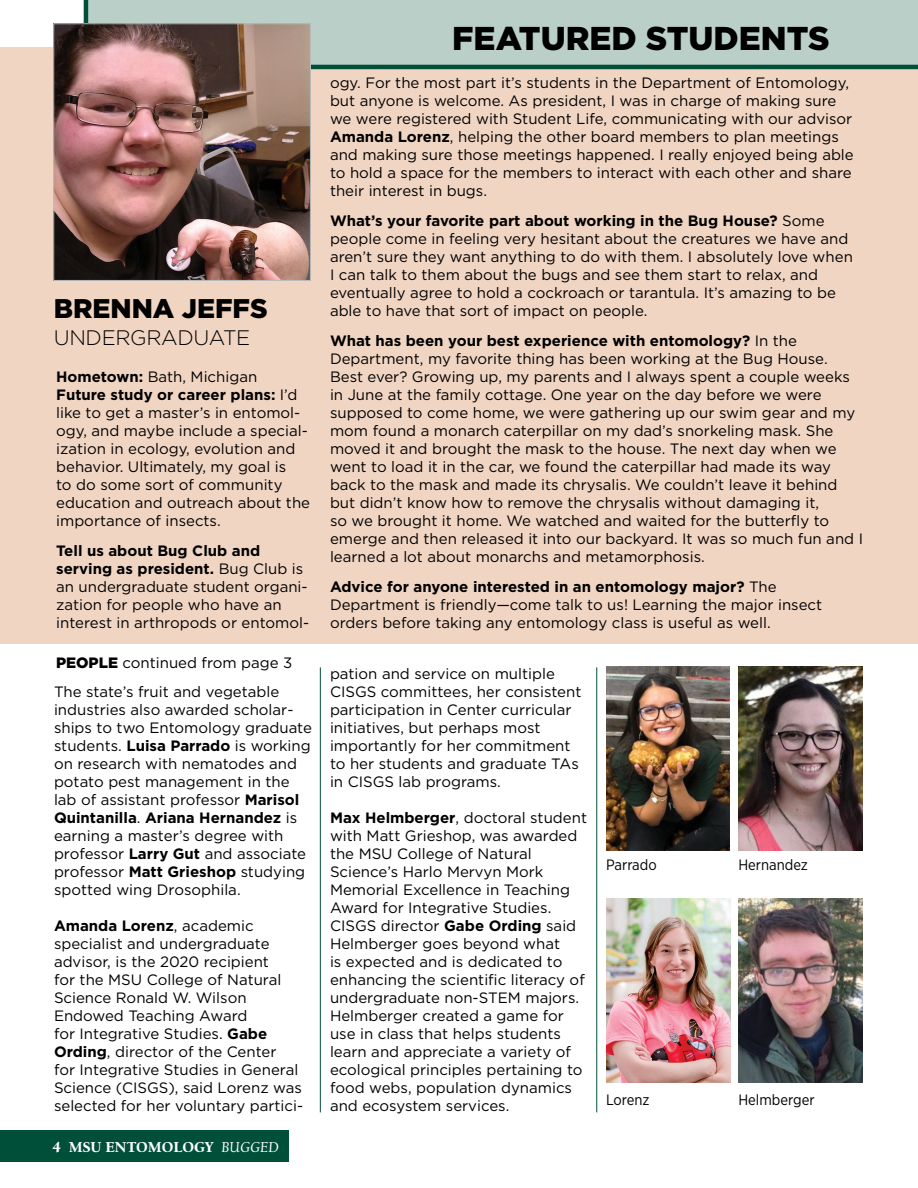
<style>
.page{position:relative;width:918px;height:1188px;background:#fff}
.page>*{position:absolute;margin:0;border:0;box-sizing:border-box;transform-origin:0 0}
.Ento_text{font:900 33px "Gotham";color:#000}
.t1{font:900 27px "Gotham";color:#000}
.Ento_text-2{font:300 21px "Gotham";letter-spacing:-.015em;color:#000}
.Ento_text-3{font:15px/18px "Gotham";color:#000}
.t2{font:15px "Gotham Narrow";color:#000}
.t3{font:900 15px "Californian FB Text";color:#fff}
.s1{font-weight:700}
.s2{font-weight:900}
.s3{font-weight:400;font-style:italic}
</style>
<div class="page">
<div style="left:0;top:1130px;width:289px;height:32px;background:#004f39"></div>
<div style="left:0;top:48px;width:918px;height:596px;background:#f1d5c3"></div>
<div style="left:84px;top:0;width:834px;height:69px;background:#b9cfc7"></div>
<img style="left:606px;top:667px;width:124px;height:183px">
<img style="left:738px;top:667px;width:124px;height:184px">
<img style="left:606px;top:899px;width:124px;height:183px">
<img style="left:739px;top:899px;width:123px;height:184px">
<img style="left:55px;top:25px;width:254px;height:254px">
<div style="left:53px;top:23px;width:258px;height:258px;border:1px solid #bcbec0"></div>
<hr style="left:320px;top:667px;width:1px;height:445px;background:#004f39">
<hr style="left:596px;top:667px;width:1px;height:445px;background:#004f39">
<p class="t1" style="left:54px;top:289px;width:216px">BRENNA JEFFS</p>
<p class="Ento_text-2" style="left:54px;top:324px;width:198px">UNDERGRADUATE</p>
<p class="Ento_text-3" style="left:56px;top:367px;width:203px"><span class="s1">Hometown:</span> Bath, Michigan</p>
<p class="Ento_text-3" style="left:56px;top:385px;width:255px"><span class="s1">Future study or career plans:</span> I’d like to get a master’s in entomol&shy;ogy, and maybe include a special&shy;ization in ecology, evolution and behavior. Ultimately, my goal is<br>to do some sort of community education and outreach about the importance of insects.</p>
<p class="Ento_text-3" style="left:56px;top:541px;width:255px"><span class="s1">Tell us about Bug Club and serving as president.</span> Bug Club is an undergraduate student organi&shy;zation for people who have an interest in arthropods or entomol-</p>
<p class="Ento_text-3" style="left:56px;top:654px;width:238px"><span class="s2">PEOPLE</span> continued from page 3</p>
<p class="Ento_text-3" style="left:54px;top:682px;width:259px">The state’s fruit and vegetable industries also awarded scholar&shy;ships to two Entomology graduate students. <span class="s1">Luisa Parrado</span> is working on research with nematodes and potato pest management in the lab of assistant professor <span class="s1">Marisol<br>Quintanilla</span>. <span class="s1">Ariana Hernandez</span> is earning a master’s degree with professor <span class="s1">Larry Gut</span> and associate professor <span class="s1">Matt Grieshop</span> studying spotted wing Drosophila.</p>
<p class="Ento_text-3" style="left:54px;top:916px;width:251px"><span class="s1">Amanda Lorenz</span>, academic specialist and undergraduate advisor, is the 2020 recipient<br>for the MSU College of Natural<br>Science Ronald W. Wilson<br>Endowed Teaching Award<br>for Integrative Studies. <span class="s1">Gabe<br>Ording</span>, director of the Center<br>for Integrative Studies in General<br>Science (CISGS), said Lorenz was selected for her voluntary partici-</p>
<p class="t3" style="left:53px;top:1138px;width:227px">4 MSU ENTOMOLOGY <span class="s3">BUGGED</span></p>
<p class="Ento_text" style="left:452px;top:16px;width:379px">FEATURED STUDENTS</p>
<p class="Ento_text-3" style="left:330px;top:73px;width:525px">ogy. For the most part it’s students in the Department of Entomology, but anyone is welcome. As president, I was in charge of making sure we were registered with Student Life, communicating with our advisor <span class="s1">Amanda Lorenz</span>, helping the other board members to plan meetings and making sure those meetings happened. I really enjoyed being able to hold a space for the members to interact with each other and share their interest in bugs.</p>
<p class="Ento_text-3" style="left:330px;top:211px;width:524px"><span class="s1">What’s your favorite part about working in the Bug House?</span> Some people come in feeling very hesitant about the creatures we have and aren’t sure they want anything to do with them. I absolutely love when I can talk to them about the bugs and see them start to relax, and eventually agree to hold a cockroach or tarantula. It’s amazing to be able to have that sort of impact on people.</p>
<p class="Ento_text-3" style="left:330px;top:331px;width:535px"><span class="s1">What has been your best experience with entomology?</span> In the Department, my favorite thing has been working at the Bug House.<br>Best ever? Growing up, my parents and I always spent a couple weeks in June at the family cottage. One year on the day before we were supposed to come home, we were gathering up our swim gear and my mom found a monarch caterpillar on my dad’s snorkeling mask. She moved it and brought the mask to the house. The next day when we went to load it in the car, we found the caterpillar had made its way back to the mask and made its chrysalis. We couldn’t leave it behind but didn’t know how to remove the chrysalis without damaging it,<br>so we brought it home. We watched and waited for the butterfly to emerge and then released it into our backyard. It was so much fun and I learned a lot about monarchs and metamorphosis.</p>
<p class="Ento_text-3" style="left:330px;top:577px;width:494px"><span class="s1">Advice for anyone interested in an entomology major?</span> The<br>Department is friendly—come talk to us! Learning the major insect orders before taking any entomology class is useful as well.</p>
<p class="Ento_text-3" style="left:330px;top:664px;width:253px">pation and service on multiple<br>CISGS committees, her consistent participation in Center curricular initiatives, but perhaps most importantly for her commitment to her students and graduate TAs in CISGS lab programs.</p>
<p class="Ento_text-3" style="left:330px;top:808px;width:259px"><span class="s1">Max Helmberger</span>, doctoral student with Matt Grieshop, was awarded the MSU College of Natural<br>Science’s Harlo Mervyn Mork<br>Memorial Excellence in Teaching<br>Award for Integrative Studies.<br>CISGS director <span class="s1">Gabe Ording</span> said<br>Helmberger goes beyond what<br>is expected and is dedicated to enhancing the scientific literacy of undergraduate non-STEM majors.<br>Helmberger created a game for use in class that helps students learn and appreciate a variety of ecological principles pertaining to food webs, population dynamics and ecosystem services.</p>
<p class="t2" style="left:606px;top:855px;width:52px">Parrado</p>
<p class="t2" style="left:738px;top:855px;width:71px">Hernandez</p>
<p class="t2" style="left:606px;top:1090px;width:45px">Lorenz</p>
<p class="t2" style="left:738px;top:1090px;width:78px">Helmberger</p>
</div>
